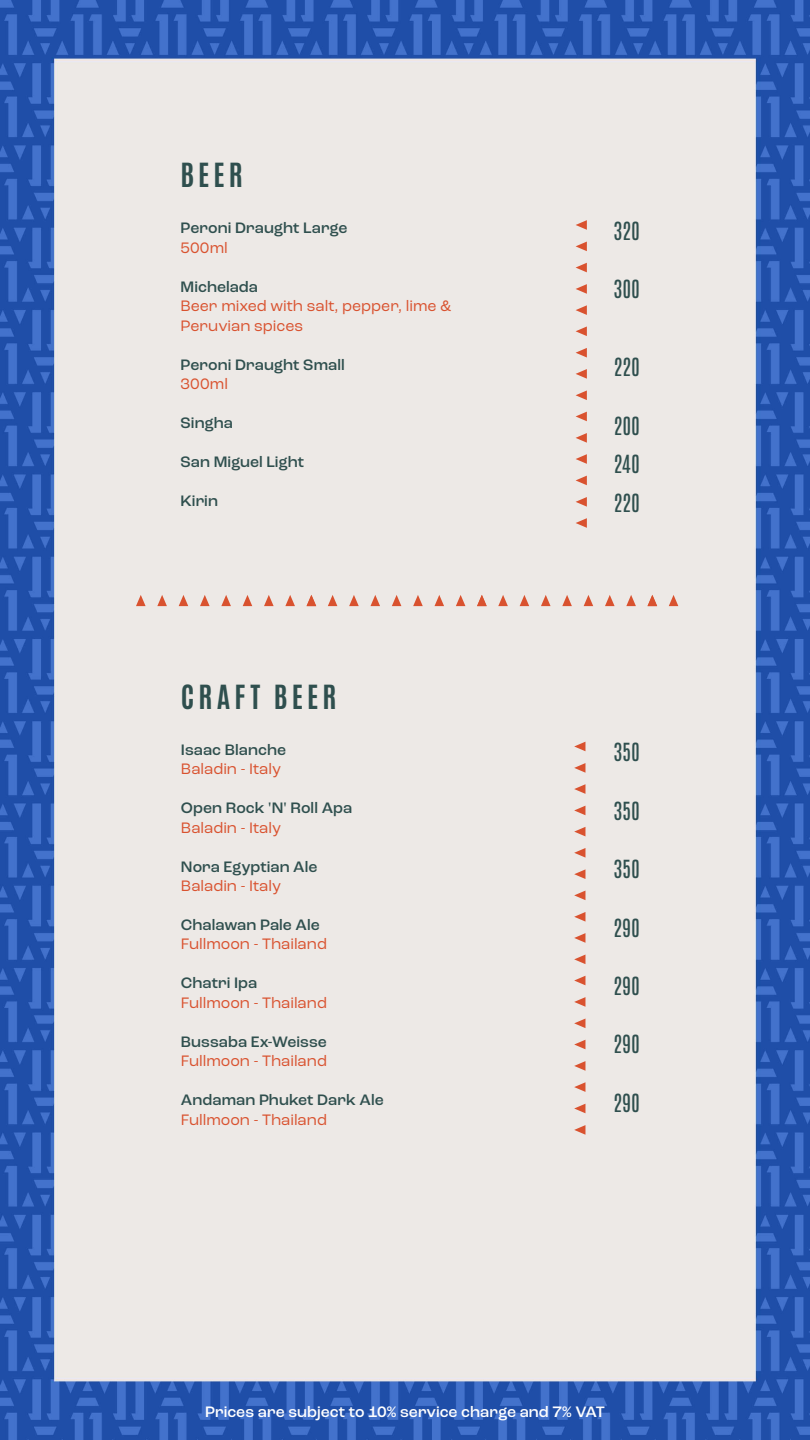
<style>
.page{position:relative;width:810px;height:1440px;background:#fff}
.page>*{position:absolute;margin:0;border:0;box-sizing:border-box;transform-origin:0 0}
.t1{font:700 28.35px "Antonio";letter-spacing:.145em;color:#2f4f4e}
.t2{font:21.23px/38.9px "Antonio";color:#2f4f4e;text-align:justify}
.t3{font:500 15.9px "Roc Grotesk";color:#2f4f4e}
.t4{font:15.9px/19.5px "Roc Grotesk";color:#d9522f}
.t5{font:500 15.9px "Roc Grotesk";color:#fff}
</style>
<div class="page">
<img style="left:0;top:0;width:810px;height:1440px">
<svg style="left:576px;top:284px;width:11px;height:10px"></svg>
<svg style="left:576px;top:263px;width:11px;height:9px"></svg>
<svg style="left:576px;top:242px;width:11px;height:9px"></svg>
<svg style="left:576px;top:220px;width:11px;height:10px"></svg>
<svg style="left:576px;top:348px;width:11px;height:10px"></svg>
<svg style="left:576px;top:326px;width:11px;height:10px"></svg>
<svg style="left:576px;top:305px;width:11px;height:10px"></svg>
<svg style="left:576px;top:390px;width:11px;height:10px"></svg>
<svg style="left:576px;top:369px;width:11px;height:10px"></svg>
<svg style="left:576px;top:433px;width:11px;height:10px"></svg>
<svg style="left:576px;top:412px;width:11px;height:9px"></svg>
<svg style="left:576px;top:476px;width:11px;height:9px"></svg>
<svg style="left:576px;top:454px;width:11px;height:10px"></svg>
<svg style="left:576px;top:497px;width:11px;height:10px"></svg>
<svg style="left:576px;top:518px;width:11px;height:10px"></svg>
<svg style="left:574px;top:806px;width:11px;height:9px"></svg>
<svg style="left:574px;top:784px;width:11px;height:10px"></svg>
<svg style="left:574px;top:763px;width:11px;height:10px"></svg>
<svg style="left:574px;top:742px;width:11px;height:9px"></svg>
<svg style="left:574px;top:869px;width:11px;height:10px"></svg>
<svg style="left:574px;top:848px;width:11px;height:10px"></svg>
<svg style="left:574px;top:827px;width:11px;height:9px"></svg>
<svg style="left:574px;top:912px;width:11px;height:10px"></svg>
<svg style="left:574px;top:891px;width:11px;height:9px"></svg>
<svg style="left:574px;top:955px;width:11px;height:9px"></svg>
<svg style="left:574px;top:933px;width:11px;height:10px"></svg>
<svg style="left:574px;top:997px;width:11px;height:10px"></svg>
<svg style="left:574px;top:976px;width:11px;height:9px"></svg>
<svg style="left:574px;top:1019px;width:11px;height:9px"></svg>
<svg style="left:574px;top:1040px;width:11px;height:9px"></svg>
<svg style="left:574px;top:1061px;width:11px;height:10px"></svg>
<svg style="left:574px;top:1104px;width:11px;height:9px"></svg>
<svg style="left:574px;top:1082px;width:11px;height:10px"></svg>
<svg style="left:574px;top:1125px;width:11px;height:10px"></svg>
<svg style="left:136px;top:595px;width:10px;height:11px"></svg>
<svg style="left:157px;top:595px;width:10px;height:11px"></svg>
<svg style="left:179px;top:595px;width:9px;height:11px"></svg>
<svg style="left:200px;top:595px;width:10px;height:11px"></svg>
<svg style="left:221px;top:595px;width:10px;height:11px"></svg>
<svg style="left:243px;top:595px;width:9px;height:11px"></svg>
<svg style="left:264px;top:595px;width:10px;height:11px"></svg>
<svg style="left:285px;top:595px;width:10px;height:11px"></svg>
<svg style="left:306px;top:595px;width:10px;height:11px"></svg>
<svg style="left:328px;top:595px;width:9px;height:11px"></svg>
<svg style="left:349px;top:595px;width:10px;height:11px"></svg>
<svg style="left:370px;top:595px;width:10px;height:11px"></svg>
<svg style="left:392px;top:595px;width:9px;height:11px"></svg>
<svg style="left:413px;top:595px;width:10px;height:11px"></svg>
<svg style="left:435px;top:595px;width:9px;height:11px"></svg>
<svg style="left:456px;top:595px;width:9px;height:11px"></svg>
<svg style="left:477px;top:595px;width:10px;height:11px"></svg>
<svg style="left:498px;top:595px;width:10px;height:11px"></svg>
<svg style="left:520px;top:595px;width:9px;height:11px"></svg>
<svg style="left:541px;top:595px;width:10px;height:11px"></svg>
<svg style="left:562px;top:595px;width:10px;height:11px"></svg>
<svg style="left:584px;top:595px;width:9px;height:11px"></svg>
<svg style="left:605px;top:595px;width:10px;height:11px"></svg>
<svg style="left:626px;top:595px;width:10px;height:11px"></svg>
<svg style="left:647px;top:595px;width:10px;height:11px"></svg>
<svg style="left:669px;top:595px;width:9px;height:11px"></svg>
<h1 class="t1" style="left:181px;top:155px;width:64px">BEER</h1>
<p class="t3" style="left:181px;top:218px;width:169px">Peroni Draught Large</p>
<p class="t4" style="left:181px;top:238px;width:49px">500ml</p>
<p class="t3" style="left:181px;top:277px;width:79px">Michelada</p>
<p class="t4" style="left:181px;top:296px;width:272px">Beer mixed with salt, pepper, lime &amp;<br>Peruvian spices</p>
<p class="t3" style="left:181px;top:355px;width:166px">Peroni Draught Small</p>
<p class="t4" style="left:181px;top:374px;width:49px">300ml</p>
<p class="t3" style="left:181px;top:413px;width:54px">Singha</p>
<p class="t3" style="left:181px;top:452px;width:125px">San Miguel Light</p>
<p class="t3" style="left:181px;top:491px;width:39px">Kirin</p>
<h1 class="t1" style="left:181px;top:677px;width:157px">CRAFT BEER</h1>
<p class="t3" style="left:181px;top:740px;width:107px">Isaac Blanche</p>
<p class="t4" style="left:181px;top:759px;width:102px">Baladin - Italy</p>
<p class="t3" style="left:181px;top:798px;width:173px">Open Rock 'N' Roll Apa</p>
<p class="t4" style="left:181px;top:818px;width:102px">Baladin - Italy</p>
<p class="t3" style="left:181px;top:857px;width:138px">Nora Egyptian Ale</p>
<p class="t4" style="left:181px;top:876px;width:102px">Baladin - Italy</p>
<p class="t3" style="left:181px;top:915px;width:140px">Chalawan Pale Ale</p>
<p class="t4" style="left:181px;top:935px;width:148px">Fullmoon - Thailand</p>
<p class="t3" style="left:181px;top:973px;width:78px">Chatri Ipa</p>
<p class="t4" style="left:181px;top:993px;width:148px">Fullmoon - Thailand</p>
<p class="t3" style="left:181px;top:1032px;width:147px">Bussaba Ex-Weisse</p>
<p class="t4" style="left:181px;top:1051px;width:148px">Fullmoon - Thailand</p>
<p class="t3" style="left:181px;top:1090px;width:204px">Andaman Phuket Dark Ale</p>
<p class="t4" style="left:181px;top:1110px;width:148px">Fullmoon - Thailand</p>
<h2 class="t2" style="left:613px;top:212px;width:28px">320</h2>
<h2 class="t2" style="left:614px;top:270px;width:28px">300</h2>
<h2 class="t2" style="left:613px;top:348px;width:28px">220</h2>
<h2 class="t2" style="left:613px;top:406px;width:28px">200<br>240<br>220</h2>
<h2 class="t2" style="left:613px;top:733px;width:28px">350</h2>
<h2 class="t2" style="left:613px;top:792px;width:28px">350</h2>
<h2 class="t2" style="left:613px;top:850px;width:28px">350</h2>
<h2 class="t2" style="left:613px;top:908px;width:28px">290</h2>
<h2 class="t2" style="left:613px;top:967px;width:28px">290</h2>
<h2 class="t2" style="left:613px;top:1025px;width:28px">290</h2>
<h2 class="t2" style="left:613px;top:1084px;width:28px">290</h2>
<p class="t5" style="left:205px;top:1402px;width:401px">Prices are subject to 10% service charge and 7% VAT</p>
</div>
